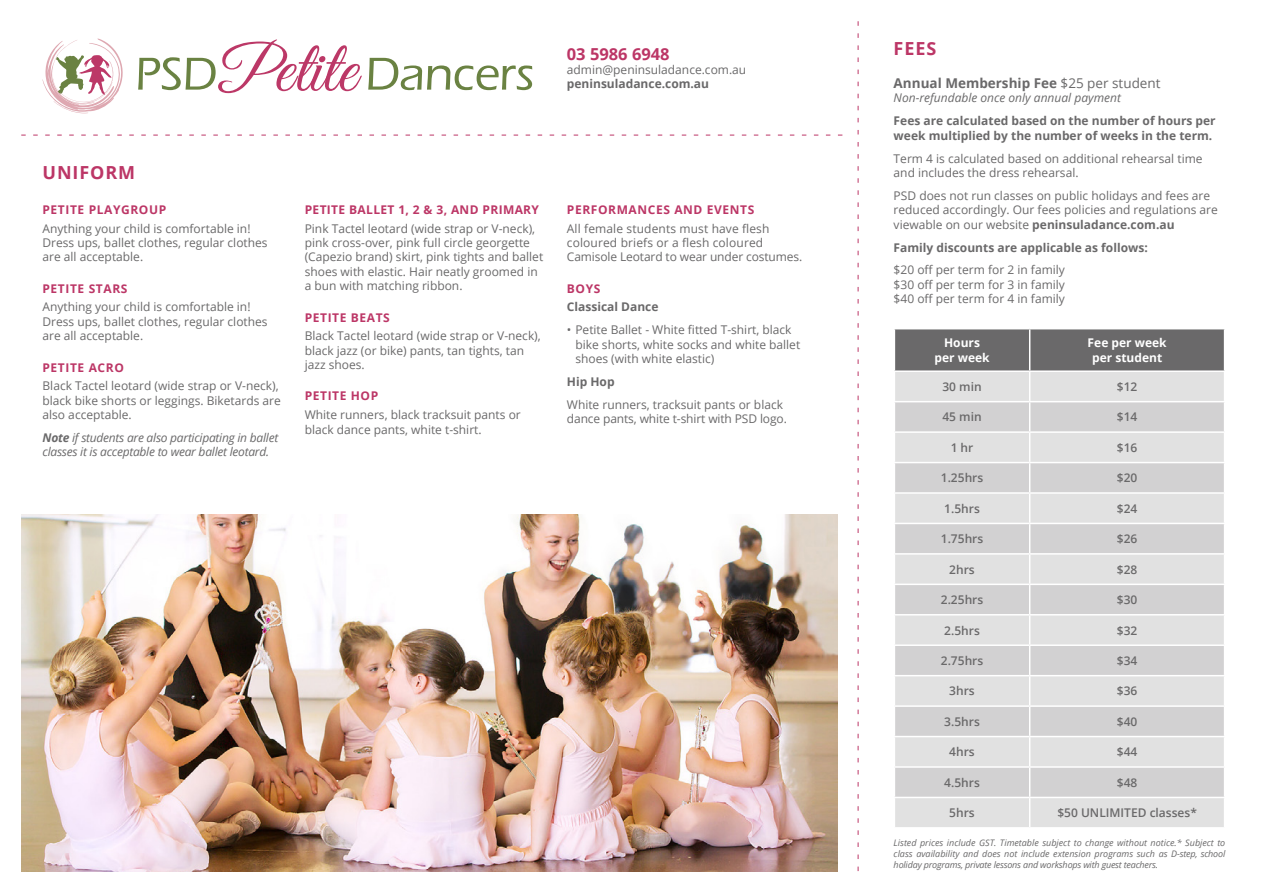
<style>
.page{position:relative;width:1263px;height:893px;background:#fff}
.page>*{position:absolute;margin:0;border:0;box-sizing:border-box;transform-origin:0 0}
.Top_Heading{font:700 18px "Open Sans";letter-spacing:.05em;color:#bc3666}
.Body{font:700 16.5px "Open Sans";color:#bc3666}
.BODY_COPY{font:700 13.5px "Open Sans";color:#6a696a}
.BODY_COPY-2{font:12px/14.4px "Open Sans";color:#6a696a}
.BODY_COPY-3{font:700 12px/14.4px "Open Sans";color:#6a696a}
.Body-2{font:600 12px "Open Sans";color:#6a696a}
.BODY_COPY-4{font:italic 12px/14.4px "Open Sans";letter-spacing:-.02em;color:#6a696a}
.Heading{font:700 12px "Open Sans";letter-spacing:.05em;color:#bc3666}
.Body-3{font:12px/14.4px "Open Sans";color:#6a696a}
.BODY_COPY-5{font:italic 12px "Open Sans";color:#6a696a}
.Body-4{font:700 12px/14.4px "Open Sans";color:#fff;text-align:center}
.Heading-2{font:700 12px "Open Sans";letter-spacing:.03em;color:#bc3666}
.BODY_COPY-6{font:italic 9px/10.8px "Open Sans";letter-spacing:-.02em;color:#6a696a;text-align:justify}
.s1{font-weight:700}
.s2{font-weight:400}
</style>
<div class="page">
<svg style="left:894px;top:329px;width:331px;height:498px;background:#d2d2d2"></svg>
<svg style="left:43px;top:39px;width:80px;height:74px"></svg>
<svg style="left:368px;top:58px;width:164px;height:32px"></svg>
<svg style="left:138px;top:40px;width:224px;height:53px"></svg>
<svg style="left:858px;top:21px;width:1px;height:850px"></svg>
<svg style="left:21px;top:135px;width:821px;height:1px"></svg>
<img style="left:21px;top:514px;width:817px;height:358px">
<p class="Body" style="left:567px;top:42px;width:104px">03 5986 6948</p>
<p class="Body-3" style="left:567px;top:62px;width:181px">admin@peninsuladance.com.au <span class="s1">peninsuladance.com.au</span></p>
<p class="Top_Heading" style="left:43px;top:160px;width:94px">UNIFORM</p>
<p class="Heading" style="left:43px;top:201px;width:125px">PETITE PLAYGROUP</p>
<p class="BODY_COPY-2" style="left:43px;top:221px;width:227px">Anything your child is comfortable in!<br>Dress ups, ballet clothes, regular clothes are all acceptable.</p>
<p class="Heading" style="left:43px;top:280px;width:86px">PETITE STARS</p>
<p class="BODY_COPY-2" style="left:43px;top:300px;width:227px">Anything your child is comfortable in!<br>Dress ups, ballet clothes, regular clothes are all acceptable.</p>
<p class="Heading" style="left:43px;top:359px;width:83px">PETITE ACRO</p>
<p class="BODY_COPY-2" style="left:43px;top:378px;width:240px">Black Tactel leotard (wide strap or V-neck), black bike shorts or leggings. Biketards are also acceptable.</p>
<p class="BODY_COPY-4" style="left:43px;top:430px;width:237px"><span class="s1">Note</span> if students are also participating in ballet classes it is acceptable to wear ballet leotard.</p>
<p class="Heading-2" style="left:305px;top:201px;width:236px">PETITE BALLET 1, 2 &amp; 3, AND PRIMARY</p>
<p class="BODY_COPY-2" style="left:305px;top:221px;width:240px">Pink Tactel leotard (wide strap or V-neck), pink cross-over, pink full circle georgette (Capezio brand) skirt, pink tights and ballet shoes with elastic. Hair neatly groomed in a bun with matching ribbon.</p>
<p class="Heading" style="left:305px;top:309px;width:87px">PETITE BEATS</p>
<p class="BODY_COPY-2" style="left:305px;top:328px;width:238px">Black Tactel leotard (wide strap or V-neck), black jazz (or bike) pants, tan tights, tan jazz shoes.</p>
<p class="Heading" style="left:305px;top:388px;width:75px">PETITE HOP</p>
<p class="BODY_COPY-2" style="left:305px;top:407px;width:218px">White runners, black tracksuit pants or black dance pants, white t-shirt.</p>
<p class="Heading" style="left:567px;top:201px;width:189px">PERFORMANCES AND EVENTS</p>
<p class="BODY_COPY-2" style="left:567px;top:221px;width:237px">All female students must have flesh coloured briefs or a flesh coloured<br>Camisole Leotard to wear under costumes.</p>
<p class="Heading" style="left:567px;top:280px;width:35px">BOYS</p>
<p class="BODY_COPY-3" style="left:567px;top:300px;width:93px">Classical Dance</p>
<p class="BODY_COPY-2" style="left:575px;top:322px;width:226px;text-indent:-9px">• Petite Ballet - White fitted T-shirt, black bike shorts, white socks and white ballet shoes (with white elastic)</p>
<p class="BODY_COPY-3" style="left:567px;top:374px;width:49px">Hip Hop</p>
<p class="BODY_COPY-2" style="left:567px;top:397px;width:221px">White runners, tracksuit pants or black dance pants, white t-shirt with PSD logo.</p>
<p class="Top_Heading" style="left:894px;top:36px;width:44px">FEES</p>
<p class="BODY_COPY" style="left:894px;top:74px;width:268px">Annual Membership Fee <span class="s2">$25 per student</span></p>
<p class="BODY_COPY-5" style="left:894px;top:90px;width:229px">Non-refundable once only annual payment</p>
<p class="BODY_COPY-3" style="left:894px;top:113px;width:324px">Fees are calculated based on the number of hours per week multiplied by the number of weeks in the term.</p>
<p class="BODY_COPY-2" style="left:894px;top:151px;width:310px">Term 4 is calculated based on additional rehearsal time and includes the dress rehearsal.</p>
<p class="BODY_COPY-2" style="left:894px;top:188px;width:326px">PSD does not run classes on public holidays and fees are reduced accordingly. Our fees policies and regulations are viewable on our website <span class="s1">peninsuladance.com.au</span></p>
<p class="BODY_COPY-3" style="left:894px;top:240px;width:256px">Family discounts are applicable as follows:</p>
<p class="BODY_COPY-2" style="left:894px;top:263px;width:173px;text-align:justify">$20 off per term for 2 in family $30 off per term for 3 in family $40 off per term for 4 in family</p>
<p class="Body-4" style="left:934px;top:335px;width:57px">Hours per week</p>
<p class="Body-4" style="left:1088px;top:335px;width:81px">Fee per week per student</p>
<p class="Body-2" style="left:942px;top:378px;width:41px">30 min</p>
<p class="Body-2" style="left:1117px;top:378px;width:22px">$12</p>
<p class="Body-2" style="left:942px;top:409px;width:41px">45 min</p>
<p class="Body-2" style="left:1117px;top:409px;width:22px">$14</p>
<p class="Body-2" style="left:951px;top:439px;width:24px">1 hr</p>
<p class="Body-2" style="left:1117px;top:439px;width:22px">$16</p>
<p class="Body-2" style="left:941px;top:470px;width:44px">1.25hrs</p>
<p class="Body-2" style="left:1117px;top:470px;width:22px">$20</p>
<p class="Body-2" style="left:944px;top:500px;width:37px">1.5hrs</p>
<p class="Body-2" style="left:1117px;top:500px;width:22px">$24</p>
<p class="Body-2" style="left:941px;top:531px;width:44px">1.75hrs</p>
<p class="Body-2" style="left:1117px;top:531px;width:22px">$26</p>
<p class="Body-2" style="left:949px;top:561px;width:27px">2hrs</p>
<p class="Body-2" style="left:1117px;top:561px;width:22px">$28</p>
<p class="Body-2" style="left:941px;top:592px;width:44px">2.25hrs</p>
<p class="Body-2" style="left:1117px;top:592px;width:22px">$30</p>
<p class="Body-2" style="left:944px;top:622px;width:37px">2.5hrs</p>
<p class="Body-2" style="left:1117px;top:622px;width:22px">$32</p>
<p class="Body-2" style="left:941px;top:652px;width:44px">2.75hrs</p>
<p class="Body-2" style="left:1117px;top:652px;width:22px">$34</p>
<p class="Body-2" style="left:949px;top:683px;width:27px">3hrs</p>
<p class="Body-2" style="left:1117px;top:683px;width:22px">$36</p>
<p class="Body-2" style="left:944px;top:713px;width:37px">3.5hrs</p>
<p class="Body-2" style="left:1117px;top:713px;width:22px">$40</p>
<p class="Body-2" style="left:949px;top:744px;width:27px">4hrs</p>
<p class="Body-2" style="left:1117px;top:744px;width:22px">$44</p>
<p class="Body-2" style="left:944px;top:774px;width:37px">4.5hrs</p>
<p class="Body-2" style="left:1117px;top:774px;width:22px">$48</p>
<p class="Body-2" style="left:949px;top:805px;width:27px">5hrs</p>
<p class="Body-2" style="left:1057px;top:805px;width:141px">$50 UNLIMITED classes*</p>
<p class="BODY_COPY-6" style="left:894px;top:837px;width:333px">Listed prices include GST. Timetable subject to change without notice.* Subject to class availability and does not include extension programs such as D-step, school holiday programs, private lessons and workshops with guest teachers.</p>
</div>
